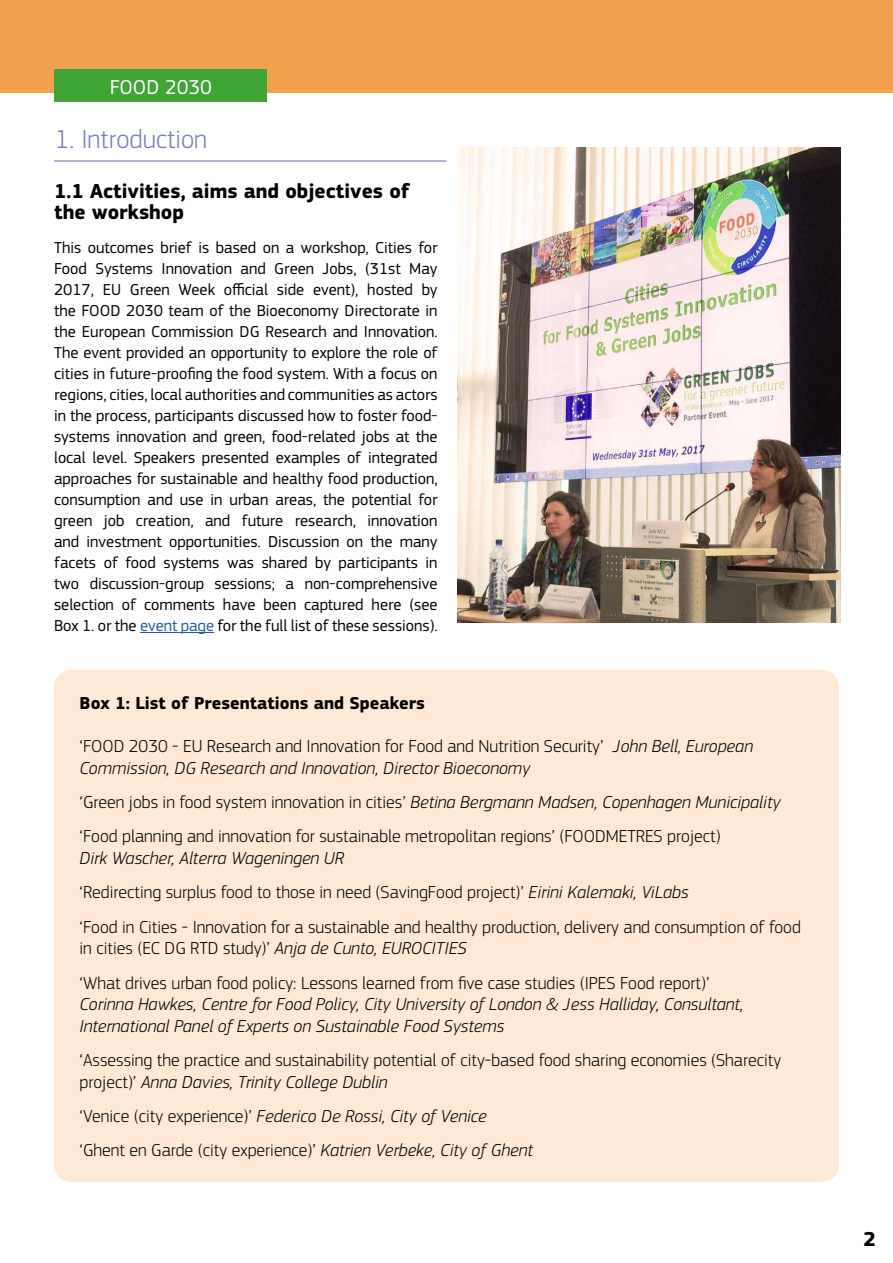
<style>
.page{position:relative;width:893px;height:1263px;background:#fff}
.page>*{position:absolute;margin:0;border:0;box-sizing:border-box;transform-origin:0 0}
.Body_Heading{font:300 27px "EC Square Sans Pro";color:#767dbc}
.Body_Sub-Heading{font:700 21px/21px "EC Square Sans Pro";color:#000}
.t1{font:21px "EC Square Sans Pro";color:#fff}
.t2{font:300 18px/21.6px "EC Square Sans Pro";color:#000}
.t3{font:italic 300 18px/21.6px "EC Square Sans Pro";color:#000}
.t4{font:700 18px "EC Square Sans Pro";color:#000}
.Body_text{font:16.5px/21px "EC Square Sans Pro";color:#000;text-align:justify}
.s1{color:#275b9b}
.s2{font-style:normal}
.s3{font-style:italic}
</style>
<div class="page">
<div style="left:0;top:0;width:893px;height:92px;background:#f2a151"></div>
<div style="left:54px;top:69px;width:213px;height:33px;background:#3fa535"></div>
<hr style="left:140px;top:632px;width:74px;height:1px;background:#275b9b">
<img style="left:457px;top:147px;width:383px;height:476px">
<hr style="left:54px;top:160px;width:392px;height:2px;background:#767dbc">
<div style="left:54px;top:670px;width:785px;height:512px;background:#fde9d5;border-radius:18px"></div>
<p class="t1" style="left:110px;top:74px;width:103px">FOOD 2030</p>
<p class="Body_Heading" style="left:55px;top:123px;width:154px">1. Introduction</p>
<p class="Body_Sub-Heading" style="left:54px;top:181px;width:357px">1.1 Activities, aims and objectives of the workshop</p>
<p class="Body_text" style="left:54px;top:237px;width:385px">This outcomes brief is based on a workshop, Cities for Food Systems Innovation and Green Jobs, (31st May 2017, EU Green Week official side event), hosted by the FOOD 2030 team of the Bioeconomy Directorate in the European Commission DG Research and Innovation.<br>The event provided an opportunity to explore the role of cities in future-proofing the food system. With a focus on regions, cities, local authorities and communities as actors in the process, participants discussed how to foster food&shy;systems innovation and green, food-related jobs at the local level. Speakers presented examples of integrated approaches for sustainable and healthy food production, consumption and use in urban areas, the potential for green job creation, and future research, innovation and investment opportunities. Discussion on the many facets of food systems was shared by participants in two discussion-group sessions; a non-comprehensive selection of comments have been captured here (see Box 1. or the <span class="s1">event page</span> for the full list of these sessions).</p>
<p class="t4" style="left:80px;top:692px;width:347px">Box 1: List of Presentations and Speakers</p>
<p class="t3" style="left:80px;top:735px;width:675px"><span class="s2">‘FOOD 2030 - EU Research and Innovation for Food and Nutrition Security’</span> John Bell, European<br>Commission, DG Research and Innovation, Director Bioeconomy</p>
<p class="t3" style="left:80px;top:791px;width:702px"><span class="s2">‘Green jobs in food system innovation in cities’</span> Betina Bergmann Madsen, Copenhagen Municipality</p>
<p class="t2" style="left:80px;top:825px;width:643px">‘Food planning and innovation for sustainable metropolitan regions’ (FOODMETRES project)<br><span class="s3">Dirk Wascher, Alterra Wageningen UR</span></p>
<p class="t2" style="left:80px;top:881px;width:611px">‘Redirecting surplus food to those in need (SavingFood project)’ <span class="s3">Eirini Kalemaki, ViLabs</span></p>
<p class="t2" style="left:80px;top:916px;width:723px">‘Food in Cities - Innovation for a sustainable and healthy production, delivery and consumption of food in cities (EC DG RTD study)’ <span class="s3">Anja de Cunto, EUROCITIES</span></p>
<p class="t3" style="left:80px;top:972px;width:665px"><span class="s2">‘What drives urban food policy: Lessons learned from five case studies (IPES Food report)’<br></span>Corinna Hawkes, Centre for Food Policy, City University of London &amp; Jess Halliday, Consultant,<br>International Panel of Experts on Sustainable Food Systems</p>
<p class="t2" style="left:80px;top:1049px;width:703px">‘Assessing the practice and sustainability potential of city-based food sharing economies (Sharecity project)’ <span class="s3">Anna Davies, Trinity College Dublin</span></p>
<p class="t3" style="left:80px;top:1105px;width:409px"><span class="s2">‘Venice (city experience)’</span> Federico De Rossi, City of Venice</p>
<p class="t2" style="left:80px;top:1140px;width:455px">‘Ghent en Garde (city experience)’ <span class="s3">Katrien Verbeke, City of Ghent</span></p>
<p class="Body_Sub-Heading" style="left:863px;top:1229px;width:14px">2</p>
</div>
